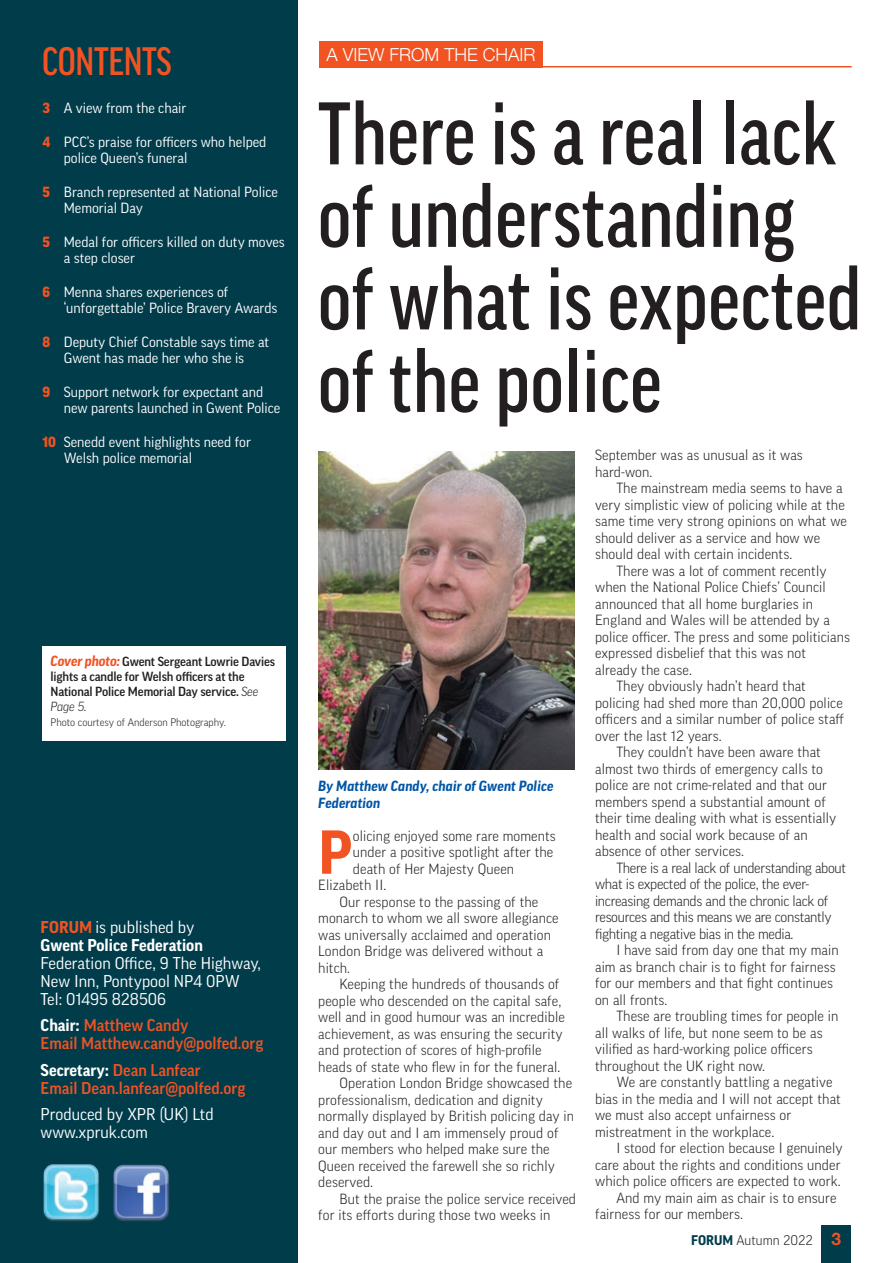
<style>
.page{position:relative;width:893px;height:1263px;background:#fff}
.page>*{position:absolute;margin:0;border:0;box-sizing:border-box;transform-origin:0 0}
.t1{font:500 condensed 85.5px/82.5px "Good Pro";letter-spacing:.005em;color:#231f20}
.t2{font:700 59.7px "Good Pro";color:#f15322}
.t3{font:500 condensed 38.25px "Good Pro";letter-spacing:-.01em;color:#f15322}
.t4{font:300 18px "Helvetica Neue";color:#fff}
.t5{font:16.5px/18px "Good Pro";color:#fff}
.t6{font:500 16.5px/18px "Good Pro";color:#f15322}
.t7{font:700 16.5px/18px "Good Pro";color:#fff}
.t8{font:300 14.25px/16.5px "Good Pro";letter-spacing:.005em;color:#231f20}
.t9{font:14.25px/16.5px "Good Pro";color:#fff}
.t10{font:300 14.25px "Good Pro";letter-spacing:-.02em;color:#231f20}
.t11{font:italic 700 14.25px/16.5px "Good Pro";letter-spacing:.005em;color:#0155a5}
.t12{font:300 13.5px "Good Pro";color:#231f20}
.t13{font:500 12.75px/15px "Good Pro";letter-spacing:-.01em;color:#231f20}
.t14{font:300 10.5px "Good Pro";color:#231f20}
.s1{font-weight:900;color:#f15322}
.s2{font-weight:700;font-style:italic;font-size:14.25px;color:#f15322}
.s3{font-weight:300;font-style:italic}
.s4{color:#f15322}
.s5{font-weight:400}
.s6{font-weight:700;color:#fff}
.s7{font-weight:700;color:#013c4b}
.s8{font-family:"Helvetica Neue";font-weight:700;font-size:17.25px;color:#f15322}
</style>
<div class="page">
<div style="left:821px;top:1226px;width:30px;height:37px;background:#013c4b"></div>
<div style="left:319px;top:41px;width:224px;height:27px;background:#f15322"></div>
<hr style="left:319px;top:66px;width:533px;height:1px;background:#f15322">
<div style="left:0;top:0;width:297px;height:1263px;background:#013c4b"></div>
<img style="left:43px;top:1164px;width:56px;height:58px">
<img style="left:113px;top:1164px;width:56px;height:57px">
<div style="left:42px;top:646px;width:244px;height:94px;background:#fff"></div>
<img style="left:318px;top:452px;width:257px;height:318px">
<h3 class="t3" style="left:42px;top:40px;width:131px">CONTENTS</h3>
<p class="t9" style="left:43px;top:100px;width:145px"><span class="s1">3</span> A view from the chair</p>
<p class="t9" style="left:64px;top:133px;width:204px;text-indent:-21px"><span class="s1">4</span> PCC’s praise for officers who helped police Queen’s funeral</p>
<p class="t9" style="left:64px;top:183px;width:216px;text-indent:-21px"><span class="s1">5</span> Branch represented at National Police<br>Memorial Day</p>
<p class="t9" style="left:64px;top:233px;width:223px;text-indent:-21px"><span class="s1">5</span> Medal for officers killed on duty moves a step closer</p>
<p class="t9" style="left:64px;top:283px;width:215px;text-indent:-21px"><span class="s1">6</span> Menna shares experiences of ‘unforgettable’ Police Bravery Awards</p>
<p class="t9" style="left:43px;top:333px;width:228px;text-align:center"><span class="s1">8</span> Deputy Chief Constable says time at<br>Gwent has made her who she is</p>
<p class="t9" style="left:64px;top:383px;width:218px;text-indent:-21px"><span class="s1">9</span> Support network for expectant and new parents launched in Gwent Police</p>
<p class="t9" style="left:64px;top:433px;width:189px;text-indent:-21px"><span class="s1">10</span> Senedd event highlights need for<br>Welsh police memorial</p>
<p class="t13" style="left:51px;top:654px;width:226px"><span class="s2">Cover photo:</span> Gwent Sergeant Lowrie Davies lights a candle for Welsh officers at the National Police Memorial Day service. <span class="s3">See Page 5.</span></p>
<p class="t14" style="left:51px;top:717px;width:177px">Photo courtesy of Anderson Photography.</p>
<p class="t7" style="left:41px;top:918px;width:164px"><span class="s4">FORUM</span> <span class="s5">is published by<br></span>Gwent Police Federation</p>
<p class="t5" style="left:41px;top:954px;width:222px">Federation Office, 9 The Highway,<br>New Inn, Pontypool NP4 0PW<br>Tel: 01495 828506</p>
<p class="t6" style="left:41px;top:1016px;width:224px"><span class="s6">Chair:</span> Matthew Candy<br>Email Matthew.candy@polfed.org</p>
<p class="t6" style="left:41px;top:1061px;width:206px"><span class="s6">Secretary:</span> Dean Lanfear<br>Email Dean.lanfear@polfed.org</p>
<p class="t5" style="left:41px;top:1105px;width:175px">Produced by XPR (UK) Ltd www.xpruk.com</p>
<p class="t4" style="left:327px;top:40px;width:210px">A VIEW FROM THE CHAIR</p>
<h1 class="t1" style="left:318px;top:93px;width:545px">There is a real lack of understanding of what is expected of the police</h1>
<p class="t8" style="left:595px;top:447px;width:209px">September was as unusual as it was hard-won.</p>
<p class="t8" style="left:595px;top:480px;width:253px;text-indent:21px">The mainstream media seems to have a very simplistic view of policing while at the same time very strong opinions on what we should deliver as a service and how we should deal with certain incidents.</p>
<p class="t8" style="left:616px;top:562px;width:212px">There was a lot of comment recently</p>
<p class="t8" style="left:595px;top:579px;width:232px">when the National Police Chiefs’ Council</p>
<p class="t8" style="left:595px;top:595px;width:219px">announced that all home burglaries in</p>
<p class="t8" style="left:595px;top:612px;width:236px">England and Wales will be attended by a</p>
<p class="t8" style="left:595px;top:628px;width:256px">police officer. The press and some politicians</p>
<p class="t8" style="left:595px;top:645px;width:213px">expressed disbelief that this was not</p>
<p class="t8" style="left:595px;top:661px;width:98px">already the case.</p>
<p class="t8" style="left:616px;top:678px;width:191px">They obviously hadn’t heard that</p>
<p class="t8" style="left:595px;top:694px;width:249px">policing had shed more than 20,000 police</p>
<p class="t8" style="left:595px;top:711px;width:251px">officers and a similar number of police staff</p>
<p class="t8" style="left:595px;top:727px;width:128px">over the last 12 years.</p>
<p class="t8" style="left:616px;top:744px;width:206px">They couldn’t have been aware that</p>
<p class="t8" style="left:595px;top:760px;width:229px">almost two thirds of emergency calls to</p>
<p class="t8" style="left:595px;top:777px;width:234px">police are not crime-related and that our</p>
<p class="t8" style="left:595px;top:793px;width:232px">members spend a substantial amount of</p>
<p class="t8" style="left:595px;top:810px;width:243px">their time dealing with what is essentially</p>
<p class="t8" style="left:595px;top:826px;width:214px">health and social work because of an</p>
<p class="t8" style="left:595px;top:843px;width:151px">absence of other services.</p>
<p class="t10" style="left:616px;top:859px;width:231px">There is a real lack of understanding about</p>
<p class="t10" style="left:595px;top:876px;width:216px">what is expected of the police, the ever-</p>
<p class="t10" style="left:595px;top:892px;width:235px">increasing demands and the chronic lack of</p>
<p class="t10" style="left:595px;top:909px;width:238px">resources and this means we are constantly</p>
<p class="t10" style="left:595px;top:925px;width:200px">fighting a negative bias in the media.</p>
<p class="t8" style="left:616px;top:942px;width:224px">I have said from day one that my main</p>
<p class="t8" style="left:595px;top:958px;width:242px">aim as branch chair is to fight for fairness</p>
<p class="t8" style="left:595px;top:975px;width:239px">for our members and that fight continues</p>
<p class="t8" style="left:595px;top:991px;width:74px">on all fronts.</p>
<p class="t8" style="left:616px;top:1008px;width:223px">These are troubling times for people in</p>
<p class="t8" style="left:595px;top:1024px;width:229px">all walks of life, but none seem to be as</p>
<p class="t8" style="left:595px;top:1041px;width:219px">vilified as hard-working police officers</p>
<p class="t8" style="left:595px;top:1057px;width:171px">throughout the UK right now.</p>
<p class="t8" style="left:616px;top:1074px;width:218px">We are constantly battling a negative</p>
<p class="t8" style="left:595px;top:1090px;width:247px">bias in the media and I will not accept that</p>
<p class="t8" style="left:595px;top:1107px;width:198px">we must also accept unfairness or</p>
<p class="t8" style="left:595px;top:1123px;width:181px">mistreatment in the workplace.</p>
<p class="t8" style="left:616px;top:1140px;width:228px">I stood for election because I genuinely</p>
<p class="t8" style="left:595px;top:1156px;width:247px">care about the rights and conditions under</p>
<p class="t8" style="left:595px;top:1173px;width:247px">which police officers are expected to work.</p>
<p class="t8" style="left:616px;top:1189px;width:222px">And my main aim as chair is to ensure</p>
<p class="t8" style="left:595px;top:1206px;width:149px">fairness for our members.</p>
<p class="t11" style="left:318px;top:778px;width:237px">By Matthew Candy, chair of Gwent Police<br>Federation</p>
<h2 class="t2" style="left:318px;top:819px;width:36px">P</h2>
<p class="t8" style="left:353px;top:827px;width:204px">olicing enjoyed some rare moments</p>
<p class="t8" style="left:353px;top:844px;width:202px">under a positive spotlight after the</p>
<p class="t8" style="left:353px;top:860px;width:163px">death of Her Majesty Queen</p>
<p class="t8" style="left:318px;top:877px;width:70px">Elizabeth II.</p>
<p class="t8" style="left:339px;top:893px;width:200px">Our response to the passing of the</p>
<p class="t8" style="left:318px;top:910px;width:242px">monarch to whom we all swore allegiance</p>
<p class="t8" style="left:318px;top:926px;width:234px">was universally acclaimed and operation</p>
<p class="t8" style="left:318px;top:943px;width:226px">London Bridge was delivered without a</p>
<p class="t8" style="left:318px;top:959px;width:33px">hitch.</p>
<p class="t8" style="left:339px;top:976px;width:221px">Keeping the hundreds of thousands of</p>
<p class="t8" style="left:318px;top:992px;width:245px">people who descended on the capital safe,</p>
<p class="t8" style="left:318px;top:1009px;width:248px">well and in good humour was an incredible</p>
<p class="t8" style="left:318px;top:1025px;width:246px">achievement, as was ensuring the security</p>
<p class="t8" style="left:318px;top:1042px;width:225px">and protection of scores of high-profile</p>
<p class="t8" style="left:318px;top:1058px;width:244px">heads of state who flew in for the funeral.</p>
<p class="t8" style="left:339px;top:1075px;width:234px">Operation London Bridge showcased the</p>
<p class="t8" style="left:318px;top:1091px;width:226px">professionalism, dedication and dignity</p>
<p class="t8" style="left:318px;top:1108px;width:257px">normally displayed by British policing day in</p>
<p class="t8" style="left:318px;top:1124px;width:242px">and day out and I am immensely proud of</p>
<p class="t8" style="left:318px;top:1141px;width:233px">our members who helped make sure the</p>
<p class="t8" style="left:318px;top:1157px;width:238px">Queen received the farewell she so richly</p>
<p class="t8" style="left:318px;top:1174px;width:56px">deserved.</p>
<p class="t8" style="left:339px;top:1190px;width:238px">But the praise the police service received</p>
<p class="t8" style="left:318px;top:1207px;width:234px">for its efforts during those two weeks in</p>
<p class="t12" style="left:691px;top:1232px;width:151px"><span class="s7">FORUM</span> Autumn 2022 <span class="s8">3</span></p>
</div>
